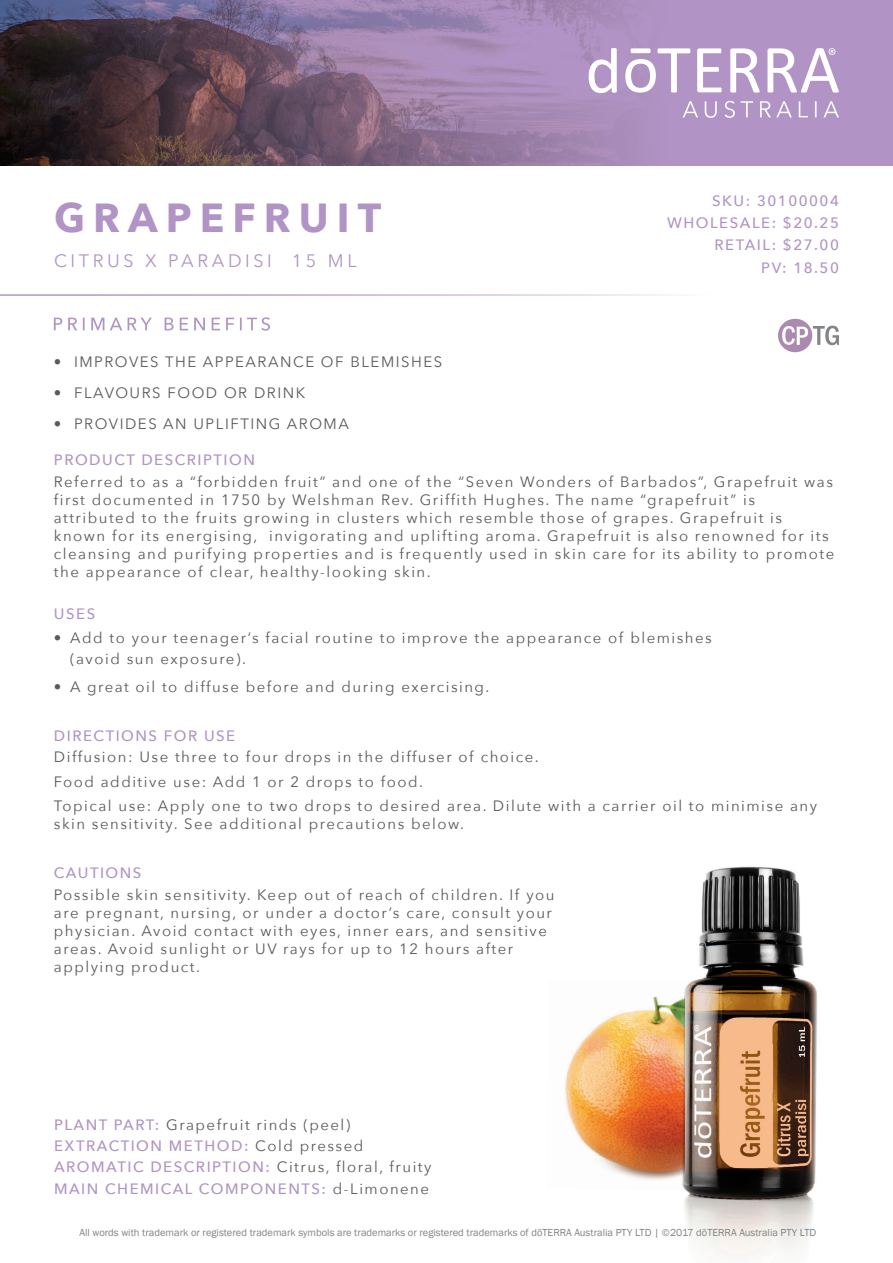
<style>
.page{position:relative;width:893px;height:1263px;background:#fff}
.page>*{position:absolute;margin:0;border:0;box-sizing:border-box;transform-origin:0 0}
.t1{font:700 40.5px "Avenir Next";letter-spacing:.2em;color:#b194c5}
.t2{font:18px "Avenir Next";letter-spacing:.2em;color:#b194c5}
.Body{font:15px/18px "Avenir Next";letter-spacing:.1em;color:#5a5a5d}
.Directions_Bold_Attr{font:15px/18px "Avenir Next";letter-spacing:.1em;color:#5a5a5d}
.Oil_Attribute_Panel{font:500 15px "Avenir Next";letter-spacing:.1em;color:#b194c5}
.Tag_details{font:500 15px "Avenir Next";letter-spacing:.1em;color:#b194c5}
.Purple_Headers{font:500 15px "Avenir Next";letter-spacing:.1em;color:#b194c5}
.Oil_Attribute_Panel-2{font:15px "Avenir Next";letter-spacing:.1em;color:#5a5a5d}
.t3{font:10.5px "Franklin Gothic";color:#808285}
.s1{font-weight:500;color:#b194c5}
.s2{font-weight:400;color:#5a5a5d}
</style>
<div class="page">
<img style="left:565px;top:996px;width:113px;height:184px">
<img style="left:678px;top:866px;width:139px;height:389px">
<svg style="left:0;top:0;width:893px;height:166px;background:#836c8b"></svg>
<svg style="left:730px;top:48px;width:30px;height:45px"></svg>
<svg style="left:697px;top:48px;width:25px;height:44px"></svg>
<svg style="left:589px;top:48px;width:28px;height:45px"></svg>
<svg style="left:767px;top:48px;width:72px;height:45px"></svg>
<svg style="left:625px;top:48px;width:65px;height:45px"></svg>
<svg style="left:683px;top:101px;width:156px;height:17px;background:#bfa7cf"></svg>
<hr style="left:0;top:294px;width:839px;height:2px;background:#b194c5">
<svg style="left:54px;top:317px;width:216px;height:14px"></svg>
<svg style="left:778px;top:319px;width:61px;height:33px"></svg>
<p class="t1" style="left:54px;top:183px;width:329px">GRAPEFRUIT</p>
<p class="t2" style="left:54px;top:245px;width:304px">CITRUS X PARADISI 15 ML</p>
<p class="Body" style="left:54px;top:352px;width:390px">• IMPROVES THE APPEARANCE OF BLEMISHES</p>
<p class="Body" style="left:54px;top:383px;width:253px">• FLAVOURS FOOD OR DRINK</p>
<p class="Body" style="left:54px;top:414px;width:297px">• PROVIDES AN UPLIFTING AROMA</p>
<p class="Tag_details" style="left:712px;top:188px;width:128px">SKU: 30100004</p>
<p class="Tag_details" style="left:667px;top:210px;width:173px">WHOLESALE: $20.25</p>
<p class="Tag_details" style="left:714px;top:232px;width:126px">RETAIL: $27.00</p>
<p class="Tag_details" style="left:761px;top:255px;width:79px">PV: 18.50</p>
<p class="Purple_Headers" style="left:54px;top:447px;width:203px">PRODUCT DESCRIPTION</p>
<p class="Body" style="left:54px;top:472px;width:782px">Referred to as a “forbidden fruit” and one of the “Seven Wonders of Barbados”, Grapefruit was first documented in 1750 by Welshman Rev. Griffith Hughes. The name “grapefruit” is attributed to the fruits growing in clusters which resemble those of grapes. Grapefruit is known for its energising, invigorating and uplifting aroma. Grapefruit is also renowned for its cleansing and purifying properties and is frequently used in skin care for its ability to promote the appearance of clear, healthy-looking skin.</p>
<p class="Purple_Headers" style="left:54px;top:601px;width:43px">USES</p>
<p class="Body" style="left:70px;top:627px;width:643px;line-height:21px;text-indent:-16px">• Add to your teenager’s facial routine to improve the appearance of blemishes (avoid sun exposure).</p>
<p class="Body" style="left:54px;top:677px;width:437px">• A great oil to diffuse before and during exercising.</p>
<p class="Purple_Headers" style="left:54px;top:723px;width:183px">DIRECTIONS FOR USE</p>
<p class="Directions_Bold_Attr" style="left:54px;top:747px;width:486px">Diffusion: Use three to four drops in the diffuser of choice.</p>
<p class="Directions_Bold_Attr" style="left:54px;top:772px;width:371px">Food additive use: Add 1 or 2 drops to food.</p>
<p class="Directions_Bold_Attr" style="left:54px;top:797px;width:765px">Topical use: Apply one to two drops to desired area. Dilute with a carrier oil to minimise any skin sensitivity. See additional precautions below.</p>
<p class="Purple_Headers" style="left:54px;top:860px;width:89px">CAUTIONS</p>
<p class="Body" style="left:54px;top:885px;width:502px">Possible skin sensitivity. Keep out of reach of children. If you are pregnant, nursing, or under a doctor’s care, consult your physician. Avoid contact with eyes, inner ears, and sensitive areas. Avoid sunlight or UV rays for up to 12 hours after applying product.</p>
<p class="Oil_Attribute_Panel-2" style="left:54px;top:1112px;width:298px"><span class="s1">PLANT PART:</span> Grapefruit rinds (peel)</p>
<p class="Oil_Attribute_Panel" style="left:54px;top:1133px;width:311px">EXTRACTION METHOD: <span class="s2">Cold pressed</span></p>
<p class="Oil_Attribute_Panel" style="left:54px;top:1154px;width:379px">AROMATIC DESCRIPTION: <span class="s2">Citrus, floral, fruity</span></p>
<p class="Oil_Attribute_Panel" style="left:54px;top:1176px;width:377px">MAIN CHEMICAL COMPONENTS: <span class="s2">d-Limonene</span></p>
<p class="t3" style="left:80px;top:1226px;width:738px">All words with trademark or registered trademark symbols are trademarks or registered trademarks of dōTERRA Australia PTY LTD | ©2017 dōTERRA Australia PTY LTD</p>
</div>
